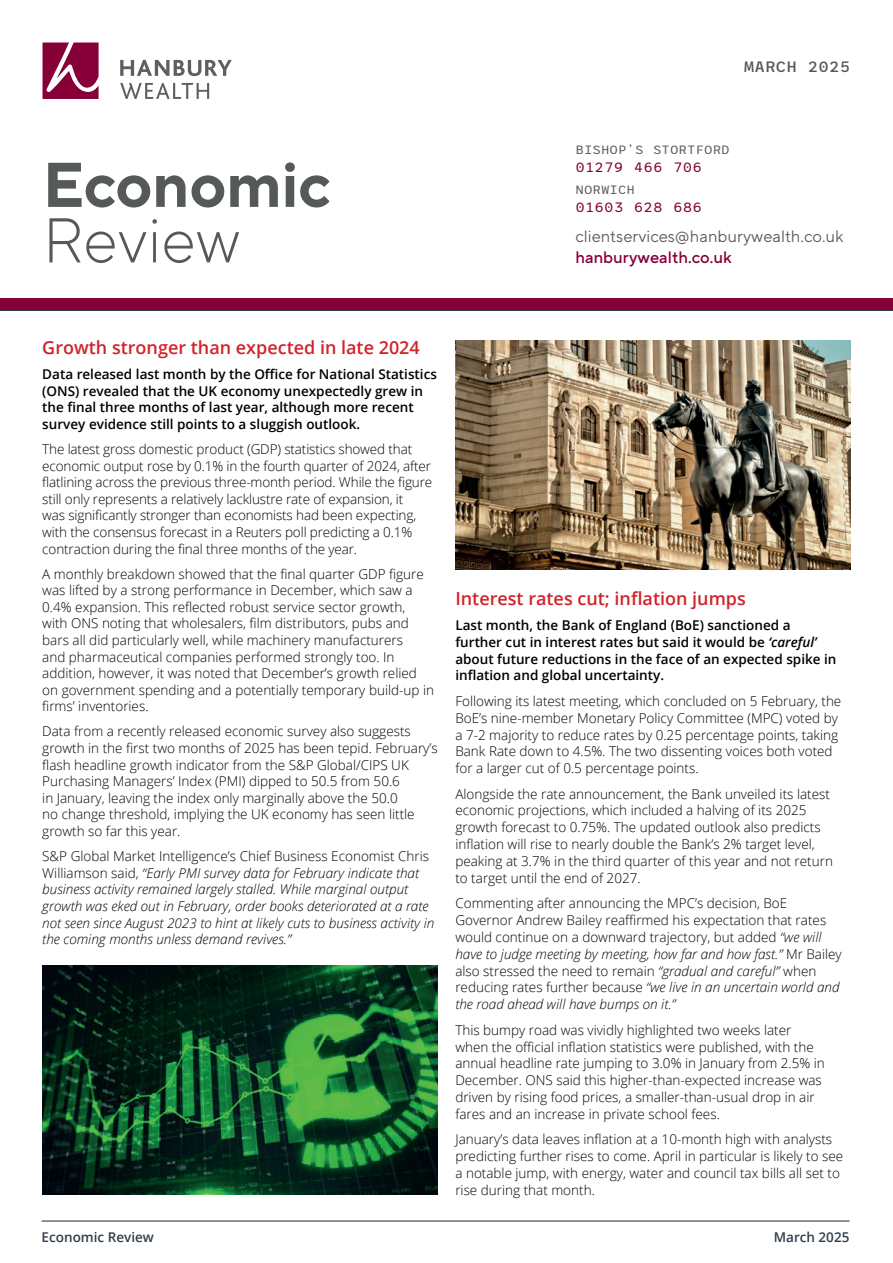
<style>
.page{position:relative;width:893px;height:1263px;background:#fff}
.page>*{position:absolute;margin:0;border:0;box-sizing:border-box;transform-origin:0 0}
.t1{font:700 63px "TT Norms Pro";letter-spacing:-.005em;color:#55595a}
.t2{font:300 63px "TT Norms Pro";letter-spacing:-.005em;color:#55595a}
.t3{font:600 18px "Open Sans";color:#d2222a}
.t4{font:16.5px "TT Norms Pro";color:#5f5f62}
.t5{font:500 16.5px "TT Norms Pro";color:#860037}
.t6{font:500 15px "League Mono";color:#55595a}
.t7{font:300 13.5px/16.8px "Open Sans";color:#000001}
.t8{font:600 13.5px/16.6px "Open Sans";color:#000001}
.t9{font:italic 300 13.5px/16.6px "Open Sans";color:#000001}
.t10{font:600 13.5px "Open Sans";color:#2f3e4b}
.t11{font:13.5px "League Mono";color:#860037}
.t12{font:12px "League Mono";color:#5f5f62}
.s1{font-style:normal}
.s2{font-style:italic}
</style>
<div class="page">
<div style="left:0;top:298px;width:893px;height:12px;background:#860037"></div>
<svg style="left:120px;top:60px;width:112px;height:16px"></svg>
<svg style="left:120px;top:83px;width:89px;height:16px"></svg>
<svg style="left:43px;top:43px;width:56px;height:56px;background:#9b2c59"></svg>
<hr style="left:42px;top:1220px;width:808px;height:1px;background:#2f3e4b">
<hr style="left:0;top:310px;width:893px;height:1px;background:#2f3e4b">
<img style="left:43px;top:965px;width:395px;height:230px">
<img style="left:455px;top:340px;width:395px;height:230px">
<h1 class="t1" style="left:43px;top:143px;width:290px">Economic</h1>
<h1 class="t2" style="left:43px;top:200px;width:199px">Review</h1>
<p class="t6" style="left:744px;top:55px;width:108px">MARCH 2025</p>
<p class="t12" style="left:575px;top:141px;width:156px">BISHOP’S STORTFORD</p>
<p class="t11" style="left:575px;top:157px;width:128px">01279 466 706</p>
<p class="t12" style="left:575px;top:181px;width:61px">NORWICH</p>
<p class="t11" style="left:575px;top:197px;width:128px">01603 628 686</p>
<p class="t4" style="left:575px;top:225px;width:270px">clientservices@hanburywealth.co.uk</p>
<p class="t5" style="left:575px;top:246px;width:158px">hanburywealth.co.uk</p>
<h2 class="t3" style="left:42px;top:335px;width:379px">Growth stronger than expected in late 2024</h2>
<p class="t8" style="left:42px;top:366px;width:396px">Data released last month by the Office for National Statistics (ONS) revealed that the UK economy unexpectedly grew in the final three months of last year, although more recent survey evidence still points to a sluggish outlook.</p>
<p class="t7" style="left:42px;top:440px;width:391px">The latest gross domestic product (GDP) statistics showed that economic output rose by 0.1% in the fourth quarter of 2024, after flatlining across the previous three-month period. While the figure still only represents a relatively lacklustre rate of expansion, it<br>was significantly stronger than economists had been expecting, with the consensus forecast in a Reuters poll predicting a 0.1% contraction during the final three months of the year.</p>
<p class="t7" style="left:42px;top:565px;width:393px">A monthly breakdown showed that the final quarter GDP figure was lifted by a strong performance in December, which saw a 0.4% expansion. This reflected robust service sector growth,<br>with ONS noting that wholesalers, film distributors, pubs and bars all did particularly well, while machinery manufacturers<br>and pharmaceutical companies performed strongly too. In addition, however, it was noted that December’s growth relied on government spending and a potentially temporary build-up in firms’ inventories.</p>
<p class="t7" style="left:42px;top:723px;width:397px">Data from a recently released economic survey also suggests growth in the first two months of 2025 has been tepid. February’s flash headline growth indicator from the S&amp;P Global/CIPS UK Purchasing Managers’ Index (PMI) dipped to 50.5 from 50.6<br>in January, leaving the index only marginally above the 50.0<br>no change threshold, implying the UK economy has seen little growth so far this year.</p>
<p class="t9" style="left:42px;top:847px;width:394px"><span class="s1">S&amp;P Global Market Intelligence’s Chief Business Economist Chris Williamson said,</span> “Early PMI survey data for February indicate that business activity remained largely stalled. While marginal output growth was eked out in February, order books deteriorated at a rate not seen since August 2023 to hint at likely cuts to business activity in the coming months unless demand revives.”</p>
<h2 class="t3" style="left:455px;top:586px;width:292px">Interest rates cut; inflation jumps</h2>
<p class="t8" style="left:455px;top:616px;width:383px">Last month, the Bank of England (BoE) sanctioned a further cut in interest rates but said it would be <span class="s2">‘careful’ </span>about future reductions in the face of an expected spike in inflation and global uncertainty.</p>
<p class="t7" style="left:455px;top:692px;width:387px">Following its latest meeting, which concluded on 5 February, the BoE’s nine-member Monetary Policy Committee (MPC) voted by a 7-2 majority to reduce rates by 0.25 percentage points, taking Bank Rate down to 4.5%. The two dissenting voices both voted for a larger cut of 0.5 percentage points.</p>
<p class="t7" style="left:455px;top:785px;width:379px">Alongside the rate announcement, the Bank unveiled its latest economic projections, which included a halving of its 2025 growth forecast to 0.75%. The updated outlook also predicts inflation will rise to nearly double the Bank’s 2% target level, peaking at 3.7% in the third quarter of this year and not return to target until the end of 2027.</p>
<p class="t7" style="left:455px;top:894px;width:388px">Commenting after announcing the MPC’s decision, BoE Governor Andrew Bailey reaffirmed his expectation that rates would continue on a downward trajectory, but added <span class="s2">“we will have to judge meeting by meeting, how far and how fast.”</span> Mr Bailey also stressed the need to remain <span class="s2">“gradual and careful”</span> when reducing rates further because <span class="s2">“we live in an uncertain world and the road ahead will have bumps on it.”</span></p>
<p class="t7" style="left:455px;top:1021px;width:371px">This bumpy road was vividly highlighted two weeks later when the official inflation statistics were published, with the annual headline rate jumping to 3.0% in January from 2.5% in December. ONS said this higher-than-expected increase was driven by rising food prices, a smaller-than-usual drop in air fares and an increase in private school fees.</p>
<p class="t7" style="left:455px;top:1130px;width:389px">January’s data leaves inflation at a 10-month high with analysts predicting further rises to come. April in particular is likely to see a notable jump, with energy, water and council tax bills all set to rise during that month.</p>
<p class="t10" style="left:42px;top:1227px;width:114px">Economic Review</p>
<p class="t10" style="left:774px;top:1227px;width:77px">March 2025</p>
</div>
